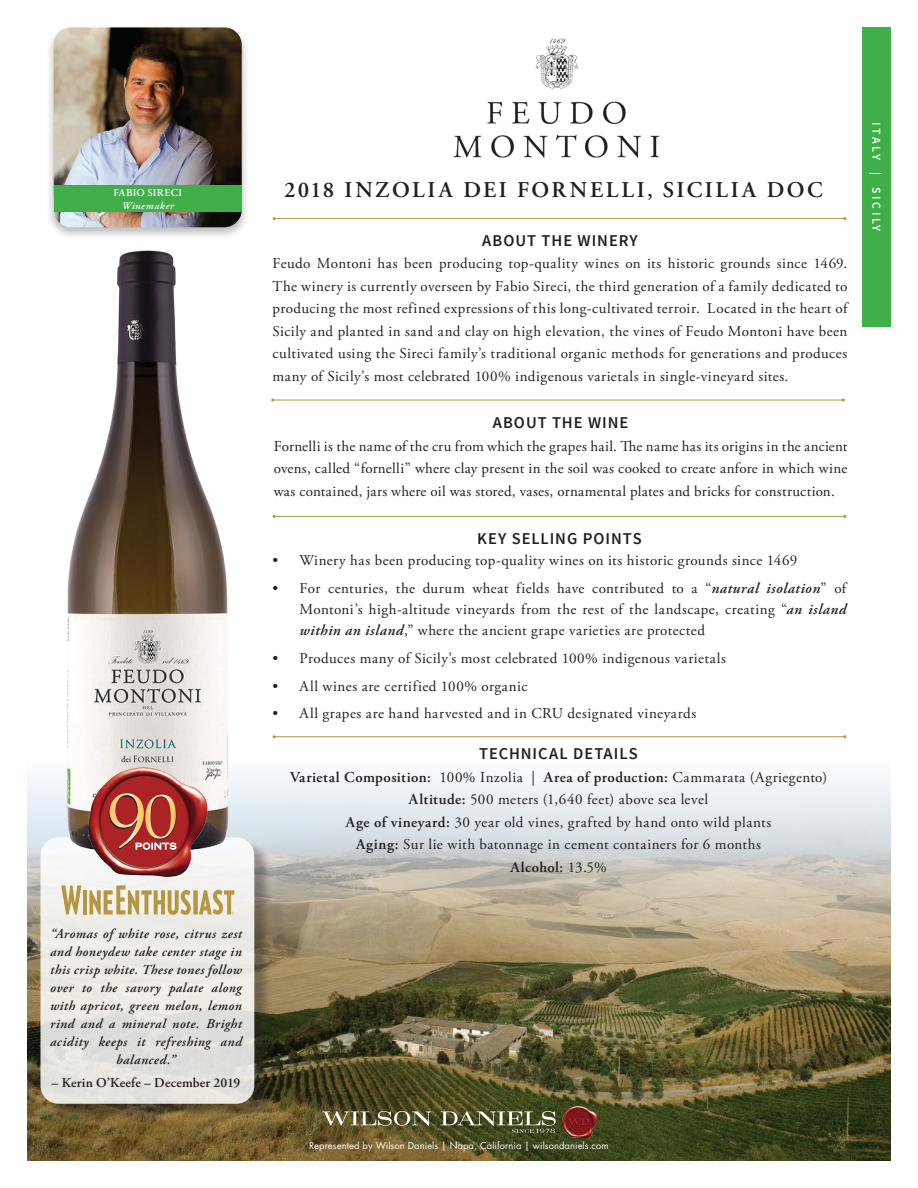
<style>
.page{position:relative;width:918px;height:1188px;background:#fff}
.page>*{position:absolute;margin:0;border:0;box-sizing:border-box;transform-origin:0 0}
.t1{font:600 22.5px "Adobe Garamond Pro";letter-spacing:.115em;color:#231f20}
.t2{font:600 16.5px "Source Sans Pro";letter-spacing:.06em;color:#231f20}
.t3{font:15px/22.5px "Adobe Garamond Pro";letter-spacing:.03em;color:#231f20;text-align:justify}
.t4{font:italic 600 13.5px/18px "Adobe Garamond Pro";letter-spacing:.035em;color:#231f20;text-align:center}
.t5{font:600 13.5px "Adobe Garamond Pro";letter-spacing:.01em;color:#231f20}
.t6{font:600 12px "Source Sans Pro";letter-spacing:.21em;color:#fff}
.t7{font:600 10.5px "Adobe Garamond Pro";letter-spacing:.025em;color:#fff}
.t8{font:italic 600 10.5px "Adobe Garamond Pro";letter-spacing:.055em;color:#fff}
.t9{font:9.3px "Futura Std";letter-spacing:.01em;color:#fff}
.s1{font-weight:600;font-style:italic}
.s2{font-weight:600}
</style>
<div class="page">
<img style="left:27px;top:774px;width:864px;height:387px">
<svg style="left:322px;top:1111px;width:109px;height:15px;background:#7f7b5b"></svg>
<img style="left:562px;top:1106px;width:34px;height:31px">
<svg style="left:441px;top:1111px;width:115px;height:22px;background:#686d4b"></svg>
<div style="left:863px;top:27px;width:28px;height:300px;background:#40ae49"></div>
<img style="left:453px;top:38px;width:207px;height:120px">
<div style="left:43px;top:840px;width:230px;height:283px;background:#231f20;opacity:.45"></div>
<div style="left:40px;top:837px;width:214px;height:267px;background:linear-gradient(to bottom,#f8f7f6,#e0ded7);border-radius:18px"></div>
<img style="left:60px;top:250px;width:174px;height:612px">
<hr style="left:274px;top:218px;width:571px;height:1px;background:#b39841">
<hr style="left:273px;top:400px;width:570px;height:1px;background:#b39841">
<hr style="left:274px;top:516px;width:571px;height:1px;background:#b39841">
<hr style="left:274px;top:736px;width:571px;height:1px;background:#b39841">
<div style="left:46px;top:25px;width:203px;height:215px;background:#231f20;opacity:.3"></div>
<img style="left:54px;top:27px;width:188px;height:200px">
<div style="left:54px;top:185px;width:188px;height:27px;background:#40ae49"></div>
<img style="left:87px;top:765px;width:122px;height:113px">
<div style="left:101px;top:776px;width:87px;height:91px;background:#ac2326;border-radius:50%"></div>
<svg style="left:109px;top:793px;width:67px;height:57px"></svg>
<svg style="left:61px;top:885px;width:20px;height:30px"></svg>
<hr style="left:83px;top:890px;width:4px;height:25px;background:#b39841">
<div style="left:193px;top:890px;width:5px;height:25px;background:#b39841"></div>
<svg style="left:89px;top:885px;width:102px;height:30px"></svg>
<svg style="left:199px;top:890px;width:35px;height:25px"></svg>
<p class="t7" style="left:113px;top:186px;width:70px">FABIO SIRECI</p>
<h1 class="t1" style="left:284px;top:177px;width:540px">2018 INZOLIA DEI FORNELLI, SICILIA DOC</h1>
<p class="t8" style="left:122px;top:200px;width:54px">Winemaker</p>
<p class="t2" style="left:482px;top:230px;width:157px">ABOUT THE WINERY</p>
<p class="t3" style="left:273px;top:253px;width:576px">Feudo Montoni has been producing top-quality wines on its historic grounds since 1469.<br>The winery is currently overseen by Fabio Sireci, the third generation of a family dedicated to producing the most refined expressions of this long-cultivated terroir. Located in the heart of Sicily and planted in sand and clay on high elevation, the vines of Feudo Montoni have been cultivated using the Sireci family’s traditional organic methods for generations and produces many of Sicily’s most celebrated 100% indigenous varietals in single-vineyard sites.</p>
<p class="t2" style="left:493px;top:412px;width:137px">ABOUT THE WINE</p>
<p class="t3" style="left:274px;top:435px;width:575px">Fornelli is the name of the cru from which the grapes hail. The name has its origins in the ancient ovens, called “fornelli” where clay present in the soil was cooked to create anfore in which wine was contained, jars where oil was stored, vases, ornamental plates and bricks for construction.</p>
<p class="t2" style="left:477px;top:528px;width:166px">KEY SELLING POINTS</p>
<p class="t3" style="left:273px;top:550px;width:526px">• Winery has been producing top-quality wines on its historic grounds since 1469</p>
<p class="t3" style="left:300px;top:578px;width:548px;line-height:21px;text-indent:-27px">• For centuries, the durum wheat fields have contributed to a “<span class="s1">natural isolation</span>” of Montoni’s high-altitude vineyards from the rest of the landscape, creating “<span class="s1">an island within an island</span>,” where the ancient grape varieties are protected</p>
<p class="t3" style="left:273px;top:647px;width:455px">• Produces many of Sicily’s most celebrated 100% indigenous varietals</p>
<p class="t3" style="left:273px;top:675px;width:256px">• All wines are certified 100% organic</p>
<p class="t3" style="left:273px;top:703px;width:425px">• All grapes are hand harvested and in CRU designated vineyards</p>
<p class="t2" style="left:479px;top:743px;width:160px">TECHNICAL DETAILS</p>
<p class="t3" style="left:290px;top:766px;width:539px;text-align:center"><span class="s2">Varietal Composition:</span> 100% Inzolia | <span class="s2">Area of production:</span> Cammarata (Agriegento)<br><span class="s2">Altitude:</span> 500 meters (1,640 feet) above sea level<br><span class="s2">Age of vineyard:</span> 30 year old vines, grafted by hand onto wild plants<br><span class="s2">Aging:</span> Sur lie with batonnage in cement containers for 6 months<br><span class="s2">Alcohol:</span> 13.5%</p>
<p class="t6" style="left:884px;top:122px;width:111px;rotate:90deg">ITALY | SICILY</p>
<p class="t4" style="left:50px;top:925px;width:193px">“Aromas of white rose, citrus zest and honeydew take center stage in this crisp white. These tones follow over to the savory palate along with apricot, green melon, lemon rind and a mineral note. Bright acidity keeps it refreshing and balanced.”</p>
<p class="t5" style="left:52px;top:1075px;width:190px">– Kerin O’Keefe – December 2019</p>
<p class="t9" style="left:309px;top:1140px;width:301px">Represented by Wilson Daniels | Napa, California | wilsondaniels.com</p>
</div>
